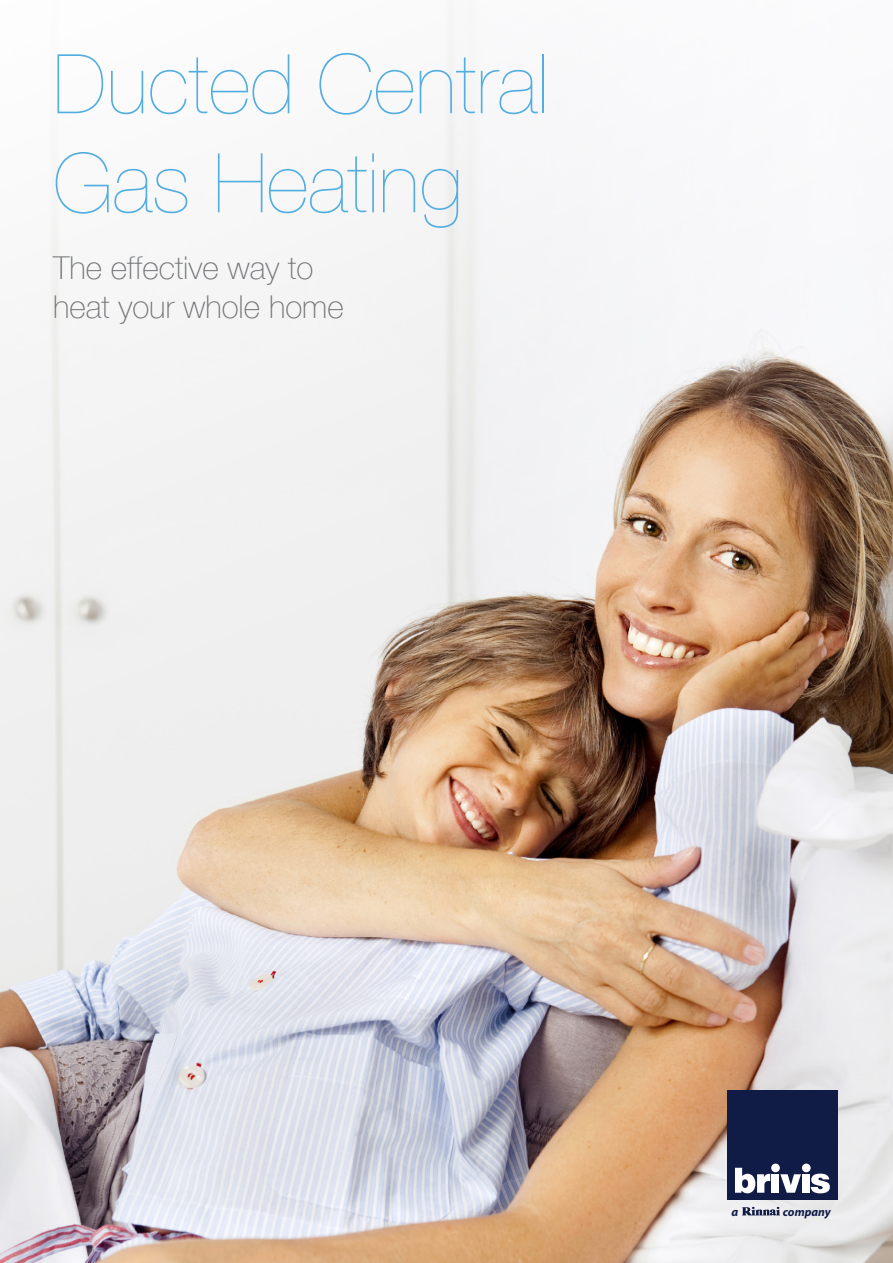
<style>
.page{position:relative;width:893px;height:1263px;background:#fff}
.page>*{position:absolute;margin:0;border:0;box-sizing:border-box;transform-origin:0 0}
.ParaStyle01-Leading{font:200 82.5px/99px "Helvetica Neue LT Com";color:#52ade1}
.ParaStyle03-Leading{font:100 31.5px/39px "Helvetica Neue LT Com";color:#727477}
.t1{font:italic 700 12.3px "Myriad Pro";color:#101c46}
.t2{font:italic 700 12px "Myriad Pro";color:#101c46}
</style>
<div class="page">
<img style="left:0;top:23px;width:893px;height:1240px">
<svg style="left:742px;top:1207px;width:38px;height:8px"></svg>
<div style="left:727px;top:1090px;width:110px;height:110px;background:#101c46"></div>
<svg style="left:735px;top:1168px;width:35px;height:25px"></svg>
<div style="left:772px;top:1174px;width:7px;height:19px;background:#fff"></div>
<svg style="left:780px;top:1174px;width:21px;height:19px"></svg>
<div style="left:802px;top:1174px;width:8px;height:19px;background:#fff"></div>
<svg style="left:811px;top:1173px;width:19px;height:20px"></svg>
<svg style="left:771px;top:1163px;width:9px;height:9px"></svg>
<div style="left:802px;top:1163px;width:9px;height:9px;background:#fff;border-radius:50%"></div>
<p class="ParaStyle01-Leading" style="left:53px;top:34px;width:496px">Ducted Central<br>Gas Heating</p>
<p class="ParaStyle03-Leading" style="left:53px;top:248px;width:292px">The effective way to heat your whole home</p>
<p class="t1" style="left:731px;top:1203px;width:8px">a</p>
<p class="t2" style="left:783px;top:1204px;width:50px">company</p>
</div>
